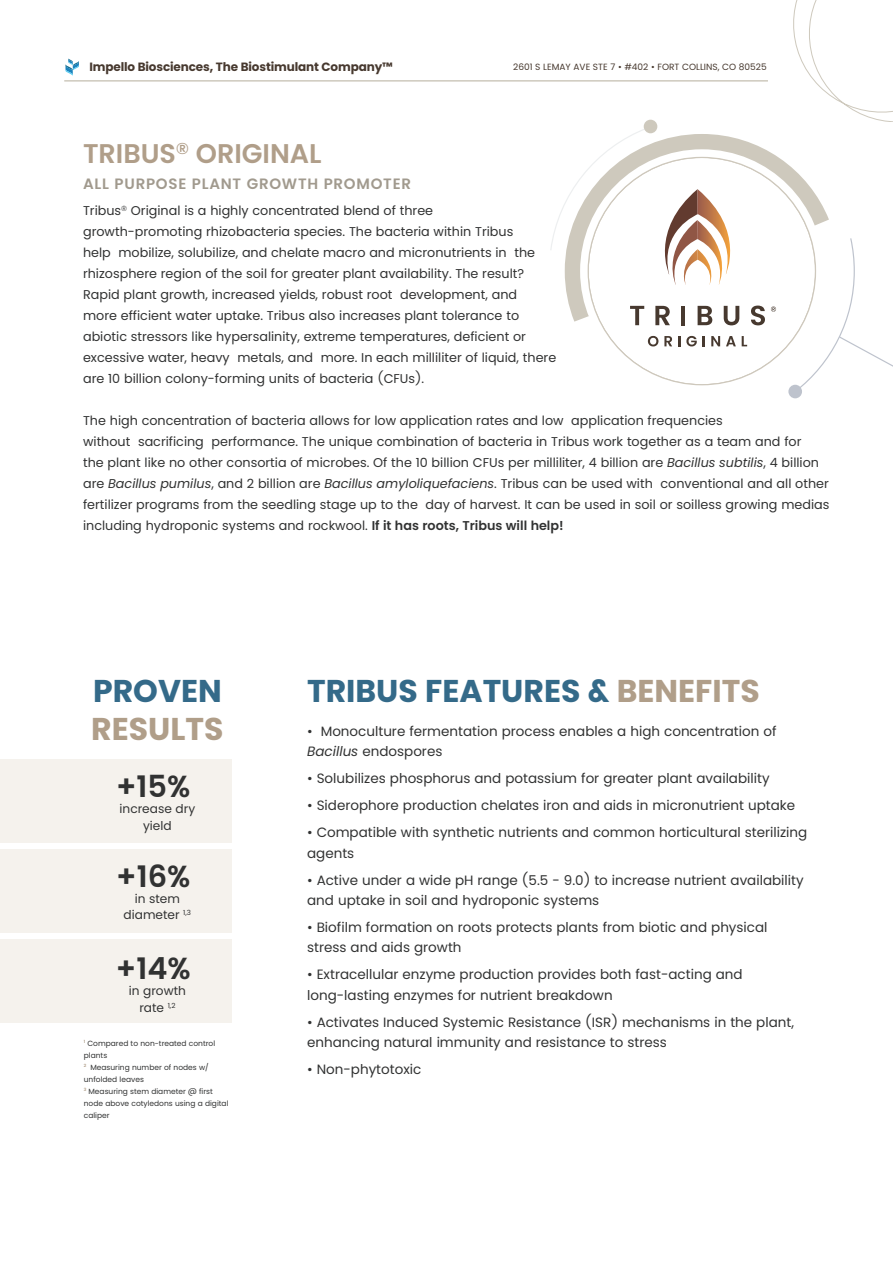
<style>
.page{position:relative;width:893px;height:1263px;background:#fff}
.page>*{position:absolute;margin:0;border:0;box-sizing:border-box;transform-origin:0 0}
.t1{font:700 31.5px "Poppins";color:#346a89}
.t2{font:700 31.5px "Poppins";color:#b09e89}
.t3{font:600 30.45px "Poppins";color:#313232}
.t4{font:600 27px "Poppins";color:#b09e89}
.t5{font:600 15px "Poppins";letter-spacing:.05em;color:#a19a8e}
.t6{font:13.5px/20.4px "Poppins";color:#313232}
.t7{font:12.75px/21px "Poppins";color:#313232}
.t8{font:12.15px/16.2px "Poppins";color:#313232;text-align:center}
.t9{font:700 12px "Poppins";letter-spacing:-.01em;color:#47392f}
.t10{font:9px "Poppins";color:#47392f}
.t11{font:7.5px/12px "Poppins";color:#313232}
.s1{font-style:italic}
.s2{font-weight:600}
.s3{color:#b09e89}
</style>
<div class="page">
<svg style="left:793px;top:0;width:100px;height:122px"></svg>
<hr style="left:64px;top:80px;width:704px;height:2px;background:#cec9bd">
<svg style="left:65px;top:58px;width:14px;height:18px"></svg>
<div style="left:0;top:759px;width:232px;height:84px;background:#f5f2ed"></div>
<div style="left:0;top:849px;width:232px;height:84px;background:#f5f2ed"></div>
<div style="left:0;top:939px;width:232px;height:83px;background:#f5f2ed"></div>
<svg style="left:565px;top:125px;width:264px;height:197px"></svg>
<div style="left:580px;top:149px;width:244px;height:244px;background:#fff;border-radius:50%"></div>
<div style="left:644px;top:120px;width:13px;height:13px;background:#cec9bd;border-radius:50%"></div>
<div style="left:788px;top:385px;width:14px;height:13px;background:#bec3cd;border-radius:50%"></div>
<svg style="left:794px;top:237px;width:99px;height:153px"></svg>
<svg style="left:771px;top:307px;width:5px;height:5px"></svg>
<svg style="left:550px;top:126px;width:196px;height:159px"></svg>
<svg style="left:630px;top:306px;width:14px;height:19px"></svg>
<svg style="left:655px;top:306px;width:15px;height:19px"></svg>
<hr style="left:681px;top:306px;width:4px;height:19px;background:#47392f">
<svg style="left:698px;top:306px;width:14px;height:19px"></svg>
<svg style="left:724px;top:306px;width:15px;height:19px"></svg>
<svg style="left:751px;top:306px;width:14px;height:19px"></svg>
<svg style="left:648px;top:336px;width:10px;height:10px"></svg>
<svg style="left:664px;top:336px;width:8px;height:10px"></svg>
<svg style="left:678px;top:336px;width:2px;height:10px"></svg>
<svg style="left:686px;top:336px;width:11px;height:10px"></svg>
<svg style="left:703px;top:336px;width:2px;height:10px"></svg>
<svg style="left:711px;top:336px;width:9px;height:10px"></svg>
<svg style="left:726px;top:336px;width:10px;height:10px"></svg>
<svg style="left:742px;top:336px;width:5px;height:10px"></svg>
<p class="t9" style="left:89px;top:59px;width:305px">Impello Biosciences, The Biostimulant Company™</p>
<h3 class="t4" style="left:83px;top:138px;width:240px">TRIBUS<sup>®</sup> ORIGINAL</h3>
<p class="t5" style="left:83px;top:175px;width:329px">ALL PURPOSE PLANT GROWTH PROMOTER</p>
<p class="t10" style="left:513px;top:61px;width:255px">2601 S LEMAY AVE STE 7 • #402 • FORT COLLINS, CO 80525</p>
<p class="t7" style="left:83px;top:200px;width:475px">Tribus<sup>®</sup> Original is a highly concentrated blend of three<br>growth-promoting rhizobacteria species. The bacteria within Tribus<br>help mobilize, solubilize, and chelate macro and micronutrients in the rhizosphere region of the soil for greater plant availability. The result?<br>Rapid plant growth, increased yields, robust root development, and<br>more efficient water uptake. Tribus also increases plant tolerance to abiotic stressors like hypersalinity, extreme temperatures, deficient or excessive water, heavy metals, and more. In each milliliter of liquid, there are 10 billion colony-forming units of bacteria (CFUs).</p>
<p class="t7" style="left:83px;top:410px;width:748px">The high concentration of bacteria allows for low application rates and low application frequencies<br>without sacrificing performance. The unique combination of bacteria in Tribus work together as a team and for<br>the plant like no other consortia of microbes. Of the 10 billion CFUs per milliliter, 4 billion are <span class="s1">Bacillus subtilis</span>, 4 billion are <span class="s1">Bacillus pumilus</span>, and 2 billion are <span class="s1">Bacillus amyloliquefaciens</span>. Tribus can be used with conventional and all other fertilizer programs from the seedling stage up to the day of harvest. It can be used in soil or soilless growing medias including hydroponic systems and rockwool. <span class="s2">If it has roots, Tribus will help!</span></p>
<h1 class="t1" style="left:93px;top:673px;width:130px">PROVEN</h1>
<h1 class="t2" style="left:91px;top:710px;width:134px">RESULTS</h1>
<h2 class="t3" style="left:116px;top:769px;width:76px">+15%</h2>
<p class="t8" style="left:120px;top:801px;width:77px">increase dry yield</p>
<h2 class="t3" style="left:116px;top:859px;width:76px">+16%</h2>
<p class="t8" style="left:124px;top:891px;width:69px">in stem diameter <sup>1,3</sup></p>
<h2 class="t3" style="left:116px;top:951px;width:76px">+14%</h2>
<p class="t8" style="left:129px;top:983px;width:59px">in growth rate <sup>1,2</sup></p>
<p class="t11" style="left:84px;top:1037px;width:146px"><sup>1</sup> Compared to non-treated control plants<br><sup>2</sup> Measuring number of nodes w/ unfolded leaves<br><sup>3</sup> Measuring stem diameter @ first node above cotyledons using a digital caliper</p>
<h1 class="t1" style="left:307px;top:673px;width:454px">TRIBUS FEATURES &amp; <span class="s3">BENEFITS</span></h1>
<p class="t6" style="left:307px;top:721px;width:471px">• Monoculture fermentation process enables a high concentration of<br><span class="s1">Bacillus</span> endospores</p>
<p class="t6" style="left:307px;top:768px;width:464px">• Solubilizes phosphorus and potassium for greater plant availability</p>
<p class="t6" style="left:307px;top:795px;width:490px">• Siderophore production chelates iron and aids in micronutrient uptake</p>
<p class="t6" style="left:307px;top:822px;width:502px">• Compatible with synthetic nutrients and common horticultural sterilizing agents</p>
<p class="t6" style="left:307px;top:870px;width:498px">• Active under a wide pH range (5.5 - 9.0) to increase nutrient availability and uptake in soil and hydroponic systems</p>
<p class="t6" style="left:307px;top:917px;width:462px">• Biofilm formation on roots protects plants from biotic and physical stress and aids growth</p>
<p class="t6" style="left:307px;top:964px;width:437px">• Extracellular enzyme production provides both fast-acting and long-lasting enzymes for nutrient breakdown</p>
<p class="t6" style="left:307px;top:1012px;width:488px">• Activates Induced Systemic Resistance (ISR) mechanisms in the plant, enhancing natural immunity and resistance to stress</p>
<p class="t6" style="left:307px;top:1059px;width:116px">• Non-phytotoxic</p>
</div>
